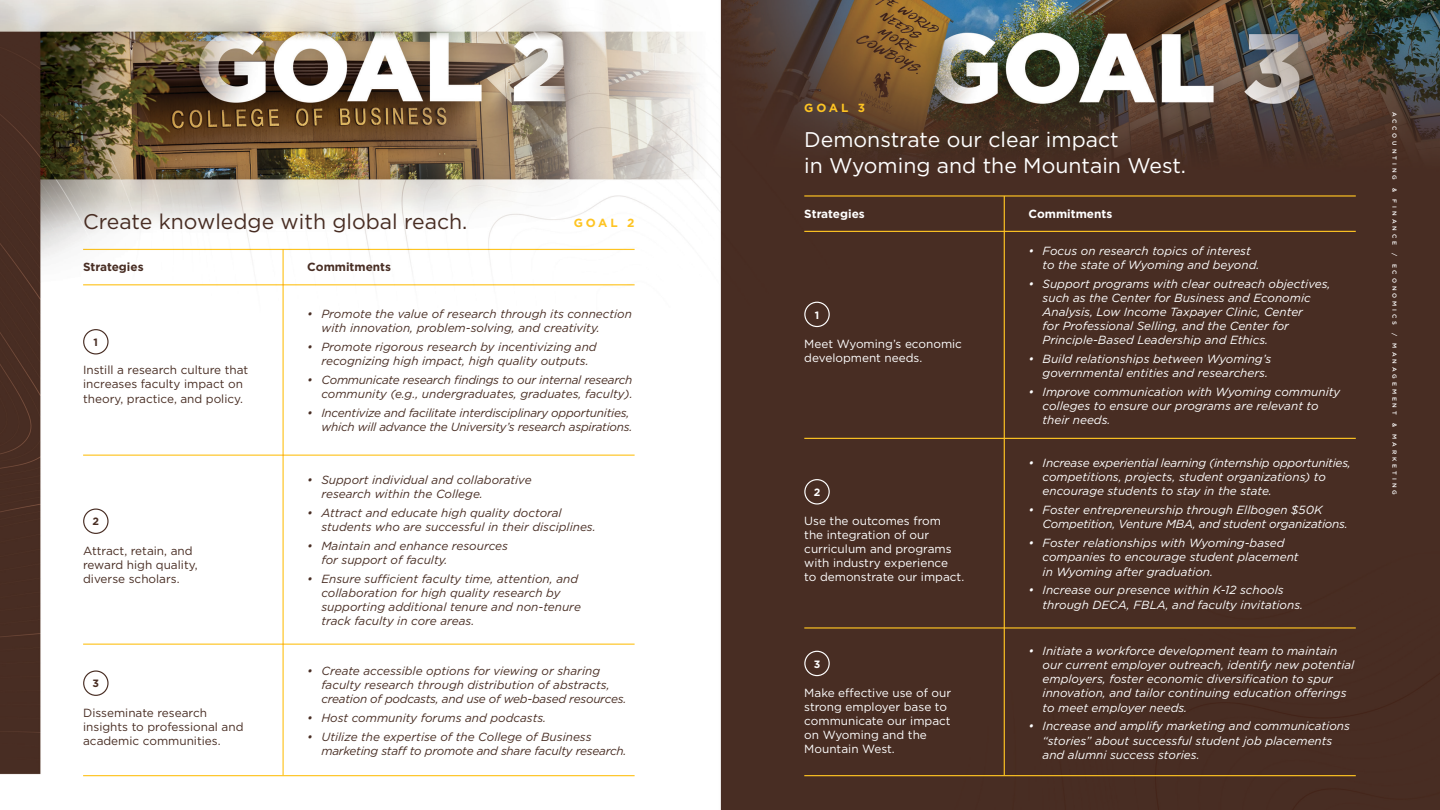
<style>
.page{position:relative;width:1440px;height:810px;background:#fff}
.page>*{position:absolute;margin:0;border:0;box-sizing:border-box;transform-origin:0 0}
.t1{font:21.25px/25.5px "Gotham";color:#fff}
.t2{font:21.25px "Gotham";color:#482d23}
.t3{font:italic 11.75px/14.1px "Gotham";color:#fff}
.t4{font:italic 11.75px/14.1px "Gotham";color:#482d23}
.t5{font:italic 11.75px/14.1px "Gotham";letter-spacing:-.02em;color:#482d23;text-align:right}
.t6{font:11.75px/14.1px "Gotham";color:#fff}
.t7{font:11.75px/14.1px "Gotham";color:#482d23}
.t8{font:italic 11.75px/14.1px "Gotham";letter-spacing:-.02em;color:#fff}
.t9{font:700 11.75px "Gotham";color:#fff}
.t10{font:700 11.75px "Gotham";color:#482d23}
.t11{font:700 11.75px "Gotham";letter-spacing:.25em;color:#fec422}
.t12{font:700 10.62px "Gotham";color:#fff}
.t13{font:700 10.62px "Gotham";color:#482d23}
.t14{font:500 5.88px "Gotham";letter-spacing:.5em;color:#fff}
</style>
<div class="page">
<img style="left:0;top:0;width:1440px;height:810px">
<hr style="left:804px;top:195px;width:552px;height:2px;background:#fec422">
<hr style="left:83px;top:249px;width:552px;height:1px;background:#fec422">
<hr style="left:804px;top:231px;width:552px;height:1px;background:#fec422">
<hr style="left:83px;top:284px;width:552px;height:1px;background:#fec422">
<hr style="left:804px;top:438px;width:552px;height:1px;background:#fec422">
<hr style="left:83px;top:455px;width:552px;height:1px;background:#fec422">
<hr style="left:804px;top:627px;width:552px;height:2px;background:#fec422">
<hr style="left:804px;top:775px;width:552px;height:1px;background:#fec422">
<hr style="left:83px;top:644px;width:552px;height:1px;background:#fec422">
<hr style="left:83px;top:775px;width:552px;height:1px;background:#fec422">
<div style="left:804px;top:302px;width:26px;height:25px;border:1px solid #fff;border-radius:50%"></div>
<div style="left:83px;top:329px;width:26px;height:26px;border:1px solid #482d23;border-radius:50%"></div>
<div style="left:804px;top:479px;width:26px;height:26px;border:1px solid #fff;border-radius:50%"></div>
<div style="left:804px;top:651px;width:26px;height:25px;border:1px solid #fff;border-radius:50%"></div>
<div style="left:83px;top:509px;width:26px;height:25px;border:1px solid #482d23;border-radius:50%"></div>
<div style="left:83px;top:670px;width:26px;height:26px;border:1px solid #482d23;border-radius:50%"></div>
<hr style="left:1004px;top:196px;width:1px;height:579px;background:#fec422">
<hr style="left:283px;top:249px;width:1px;height:526px;background:#fec422">
<h1 class="t2" style="left:83px;top:208px;width:386px">Create knowledge with global reach.</h1>
<p class="t10" style="left:83px;top:259px;width:62px">Strategies</p>
<p class="t10" style="left:307px;top:259px;width:85px">Commitments</p>
<p class="t11" style="left:574px;top:215px;width:62px">GOAL 2</p>
<p class="t13" style="left:94px;top:335px;width:6px">1</p>
<p class="t7" style="left:83px;top:363px;width:167px">Instill a research culture that increases faculty impact on theory, practice, and policy.</p>
<p class="t13" style="left:93px;top:515px;width:8px">2</p>
<p class="t7" style="left:83px;top:543px;width:116px">Attract, retain, and reward high quality, diverse scholars.</p>
<p class="t13" style="left:93px;top:677px;width:8px">3</p>
<p class="t7" style="left:83px;top:705px;width:162px">Disseminate research insights to professional and academic communities.</p>
<p class="t4" style="left:321px;top:307px;width:312px;text-indent:-14px">• Promote the value of research through its connection with innovation, problem-solving, and creativity.</p>
<p class="t4" style="left:307px;top:340px;width:291px;text-align:center">• Promote rigorous research by incentivizing and recognizing high impact, high quality outputs.</p>
<p class="t5" style="left:307px;top:373px;width:327px">• Communicate research findings to our internal research community (e.g., undergraduates, graduates, faculty).</p>
<p class="t5" style="left:307px;top:406px;width:327px">• Incentivize and facilitate interdisciplinary opportunities, which will advance the University’s research aspirations.</p>
<p class="t4" style="left:321px;top:472px;width:212px;text-indent:-14px">• Support individual and collaborative research within the College.</p>
<p class="t4" style="left:321px;top:505px;width:276px;text-indent:-14px">• Attract and educate high quality doctoral students who are successful in their disciplines.</p>
<p class="t4" style="left:321px;top:538px;width:188px;text-indent:-14px">• Maintain and enhance resources for support of faculty.</p>
<p class="t4" style="left:321px;top:571px;width:261px;text-indent:-14px">• Ensure sufficient faculty time, attention, and collaboration for high quality research by supporting additional tenure and non-tenure track faculty in core areas.</p>
<p class="t4" style="left:321px;top:663px;width:306px;text-indent:-14px">• Create accessible options for viewing or sharing faculty research through distribution of abstracts, creation of podcasts, and use of web-based resources.</p>
<p class="t4" style="left:307px;top:710px;width:240px">• Host community forums and podcasts.</p>
<p class="t5" style="left:321px;top:729px;width:307px;text-align:left;text-indent:-14px">• Utilize the expertise of the College of Business marketing staff to promote and share faculty research.</p>
<p class="t11" style="left:804px;top:100px;width:62px">GOAL 3</p>
<h1 class="t1" style="left:804px;top:126px;width:383px">Demonstrate our clear impact<br>in Wyoming and the Mountain West.</h1>
<p class="t9" style="left:804px;top:206px;width:62px">Strategies</p>
<p class="t12" style="left:815px;top:308px;width:6px">1</p>
<p class="t6" style="left:804px;top:336px;width:159px">Meet Wyoming’s economic development needs.</p>
<p class="t12" style="left:814px;top:485px;width:8px">2</p>
<p class="t6" style="left:804px;top:513px;width:161px">Use the outcomes from<br>the integration of our curriculum and programs with industry experience<br>to demonstrate our impact.</p>
<p class="t12" style="left:814px;top:657px;width:8px">3</p>
<p class="t6" style="left:804px;top:685px;width:148px">Make effective use of our strong employer base to communicate our impact on Wyoming and the<br>Mountain West.</p>
<p class="t9" style="left:1028px;top:206px;width:85px">Commitments</p>
<p class="t3" style="left:1043px;top:243px;width:218px;text-indent:-14px">• Focus on research topics of interest to the state of Wyoming and beyond.</p>
<p class="t3" style="left:1043px;top:276px;width:290px;text-indent:-14px">• Support programs with clear outreach objectives, such as the Center for Business and Economic Analysis, Low Income Taxpayer Clinic, Center<br>for Professional Selling, and the Center for Principle-Based Leadership and Ethics.</p>
<p class="t3" style="left:1028px;top:352px;width:244px;text-align:right">• Build relationships between Wyoming’s governmental entities and researchers.</p>
<p class="t3" style="left:1043px;top:385px;width:299px;text-indent:-14px">• Improve communication with Wyoming community colleges to ensure our programs are relevant to their needs.</p>
<p class="t3" style="left:1043px;top:456px;width:310px;text-indent:-14px">• Increase experiential learning (internship opportunities, competitions, projects, student organizations) to encourage students to stay in the state.</p>
<p class="t8" style="left:1043px;top:503px;width:307px;text-indent:-14px">• Foster entrepreneurship through Ellbogen $50K<br>Competition, Venture MBA, and student organizations.</p>
<p class="t3" style="left:1043px;top:536px;width:258px;text-indent:-14px">• Foster relationships with Wyoming-based companies to encourage student placement in Wyoming after graduation.</p>
<p class="t3" style="left:1043px;top:583px;width:262px;text-indent:-14px">• Increase our presence within K-12 schools through DECA, FBLA, and faculty invitations.</p>
<p class="t3" style="left:1043px;top:643px;width:313px;text-indent:-14px">• Initiate a workforce development team to maintain our current employer outreach, identify new potential employers, foster economic diversification to spur innovation, and tailor continuing education offerings to meet employer needs.</p>
<p class="t3" style="left:1043px;top:719px;width:309px;text-indent:-14px">• Increase and amplify marketing and communications “stories” about successful student job placements and alumni success stories.</p>
<p class="t14" style="left:1399px;top:112px;width:70px;rotate:90deg">ACCOUNTING</p>
<p class="t14" style="left:1399px;top:188px;width:6px;rotate:90deg">&amp;</p>
<p class="t14" style="left:1399px;top:199px;width:47px;rotate:90deg">FINANCE</p>
<p class="t14" style="left:1399px;top:253px;width:5px;rotate:90deg">/</p>
<p class="t14" style="left:1399px;top:264px;width:63px;rotate:90deg">ECONOMICS</p>
<p class="t14" style="left:1399px;top:333px;width:5px;rotate:90deg">/</p>
<p class="t14" style="left:1399px;top:343px;width:73px;rotate:90deg">MANAGEMENT</p>
<p class="t14" style="left:1399px;top:423px;width:6px;rotate:90deg">&amp;</p>
<p class="t14" style="left:1399px;top:434px;width:62px;rotate:90deg">MARKETING</p>
</div>
